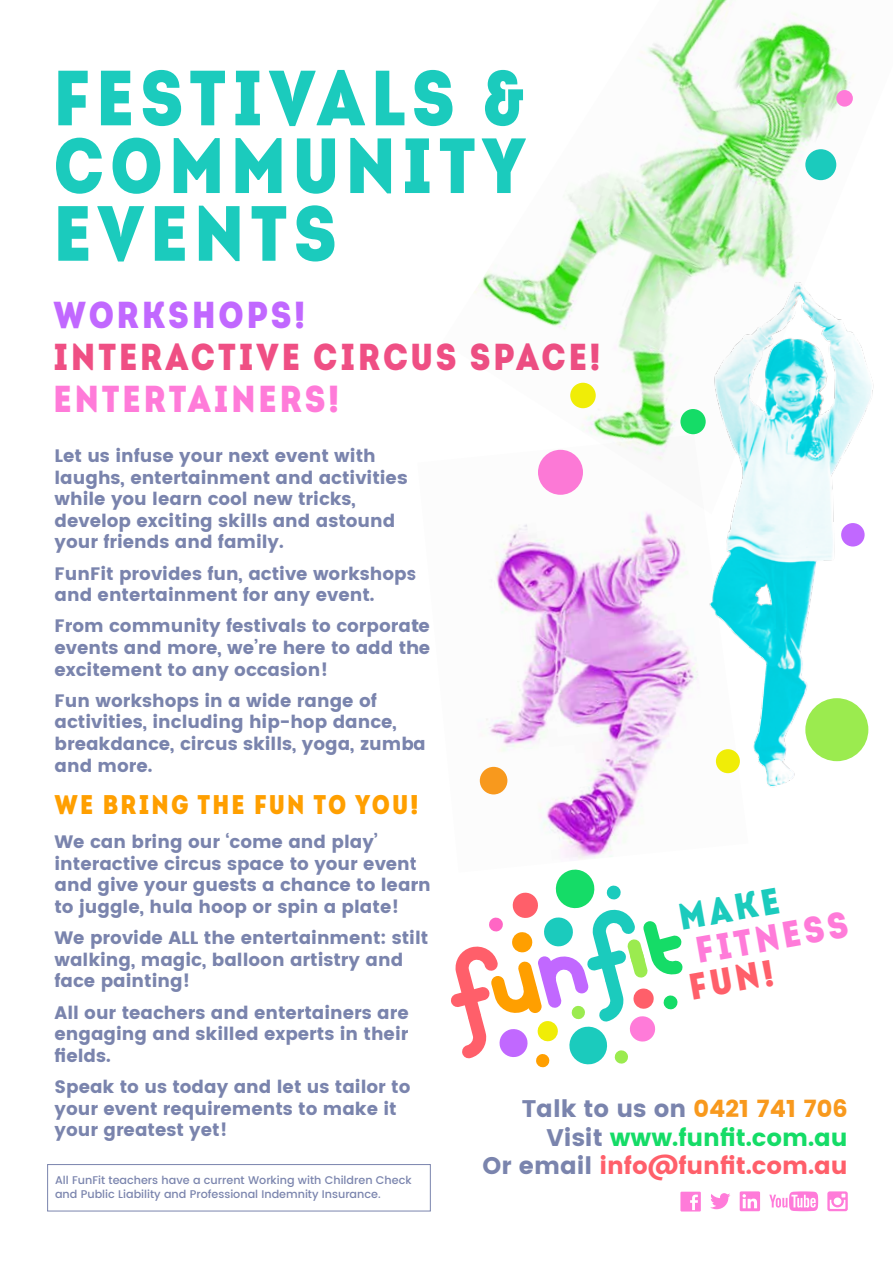
<style>
.page{position:relative;width:893px;height:1263px;background:#fff}
.page>*{position:absolute;margin:0;border:0;box-sizing:border-box;transform-origin:0 0}
.t1{font:78px/67.7px "Intro Cond Black Free";letter-spacing:.08em;color:#1bcbbd;text-align:justify}
.t2{font:37.5px "Intro Cond Black Free";letter-spacing:.08em;color:#ef4f84}
.t3{font:37.5px "Intro Cond Black Free";letter-spacing:.08em;color:#ff7bd9}
.t4{font:37.5px "Intro Cond Black Free";letter-spacing:.08em;color:#c168ff}
.t5{font:36.9px "Intro Cond Black Free";color:#ff7bd9}
.t6{font:36.9px "Intro Cond Black Free";color:#1bcbbd}
.t7{font:36.9px "Intro Cond Black Free";color:#ff5f6a}
.t8{font:27px "Intro Cond Black Free";letter-spacing:.08em;color:#ff9f00}
.t9{font:24px/28.8px "Poppins";color:#7a84ad;text-align:right}
.t10{font:18px/21.6px "Poppins";color:#7a84ad}
.t11{font:500 11.1px/13.4px "Poppins";color:#7a84ad}
.s1{color:#f8991d}
.s2{color:#15dc67}
.s3{color:#ff5f6a}
</style>
<div class="page">
<img style="left:748px;top:514px;width:121px;height:273px">
<img style="left:474px;top:0;width:400px;height:514px">
<img style="left:474px;top:435px;width:274px;height:424px">
<div style="left:841px;top:523px;width:24px;height:23px;background:#c168ff;border-radius:50%"></div>
<div style="left:805px;top:698px;width:63px;height:63px;background:#9beb4f;border-radius:50%"></div>
<div style="left:538px;top:450px;width:45px;height:45px;background:#ff7bd9;border-radius:50%"></div>
<svg style="left:680px;top:1192px;width:21px;height:19px"></svg>
<svg style="left:710px;top:1193px;width:20px;height:16px"></svg>
<svg style="left:740px;top:1191px;width:20px;height:20px"></svg>
<svg style="left:769px;top:1191px;width:49px;height:20px"></svg>
<svg style="left:827px;top:1191px;width:21px;height:20px"></svg>
<div style="left:570px;top:383px;width:26px;height:25px;background:#f0ed07;border-radius:50%"></div>
<div style="left:836px;top:90px;width:17px;height:17px;background:#ff7bd9;border-radius:50%"></div>
<div style="left:805px;top:149px;width:31px;height:31px;background:#1bcbbd;border-radius:50%"></div>
<div style="left:680px;top:409px;width:26px;height:25px;background:#15dc67;border-radius:50%"></div>
<div style="left:716px;top:749px;width:24px;height:24px;background:#f0ed07;border-radius:50%"></div>
<div style="left:480px;top:767px;width:27px;height:27px;background:#f8991d;border-radius:50%"></div>
<svg style="left:451px;top:869px;width:232px;height:199px"></svg>
<div style="left:47px;top:1164px;width:384px;height:47px;border:1px solid #7a84ad"></div>
<h1 class="t1" style="left:54px;top:62px;width:474px">FESTIVALS &amp; COMMUNITY EVENTS</h1>
<h2 class="t4" style="left:54px;top:289px;width:253px">WORKSHOPS!</h2>
<h2 class="t2" style="left:54px;top:331px;width:548px">INTERACTIVE CIRCUS SPACE!</h2>
<h2 class="t3" style="left:54px;top:374px;width:287px">ENTERTAINERS!</h2>
<p class="t10" style="left:55px;top:445px;width:354px">Let us infuse your next event with laughs, entertainment and activities while you learn cool new tricks, develop exciting skills and astound your friends and family.</p>
<p class="t10" style="left:55px;top:562px;width:364px">FunFit provides fun, active workshops and entertainment for any event.</p>
<p class="t10" style="left:55px;top:615px;width:377px;text-align:justify">From community festivals to corporate events and more, we’re here to add the excitement to any occasion!</p>
<p class="t10" style="left:55px;top:690px;width:374px">Fun workshops in a wide range of activities, including hip-hop dance, breakdance, circus skills, yoga, zumba and more.</p>
<h3 class="t8" style="left:55px;top:786px;width:365px">WE BRING THE FUN TO YOU!</h3>
<p class="t10" style="left:55px;top:831px;width:378px">We can bring our ‘come and play’ interactive circus space to your event and give your guests a chance to learn to juggle, hula hoop or spin a plate!</p>
<p class="t10" style="left:55px;top:927px;width:375px">We provide ALL the entertainment: stilt walking, magic, balloon artistry and face painting!</p>
<p class="t10" style="left:55px;top:1001px;width:356px;text-align:justify">All our teachers and entertainers are engaging and skilled experts in their fields.</p>
<p class="t10" style="left:55px;top:1076px;width:357px">Speak to us today and let us tailor to your event requirements to make it your greatest yet!</p>
<h3 class="t6" style="left:675px;top:893px;width:103px;rotate:-10deg">Make</h3>
<h3 class="t5" style="left:692px;top:926px;width:155px;rotate:-10deg">Fitness</h3>
<h3 class="t7" style="left:685px;top:962px;width:86px;rotate:-10deg">Fun!</h3>
<h3 class="t9" style="left:483px;top:1094px;width:367px">Talk to us on <span class="s1">0421 741 706<br></span>Visit <span class="s2">www.funfit.com.au<br></span>Or email <span class="s3">info@funfit.com.au</span></h3>
<p class="t11" style="left:55px;top:1174px;width:358px">All FunFit teachers have a current Working with Children Check and Public Liability and Professional Indemnity Insurance.</p>
</div>
